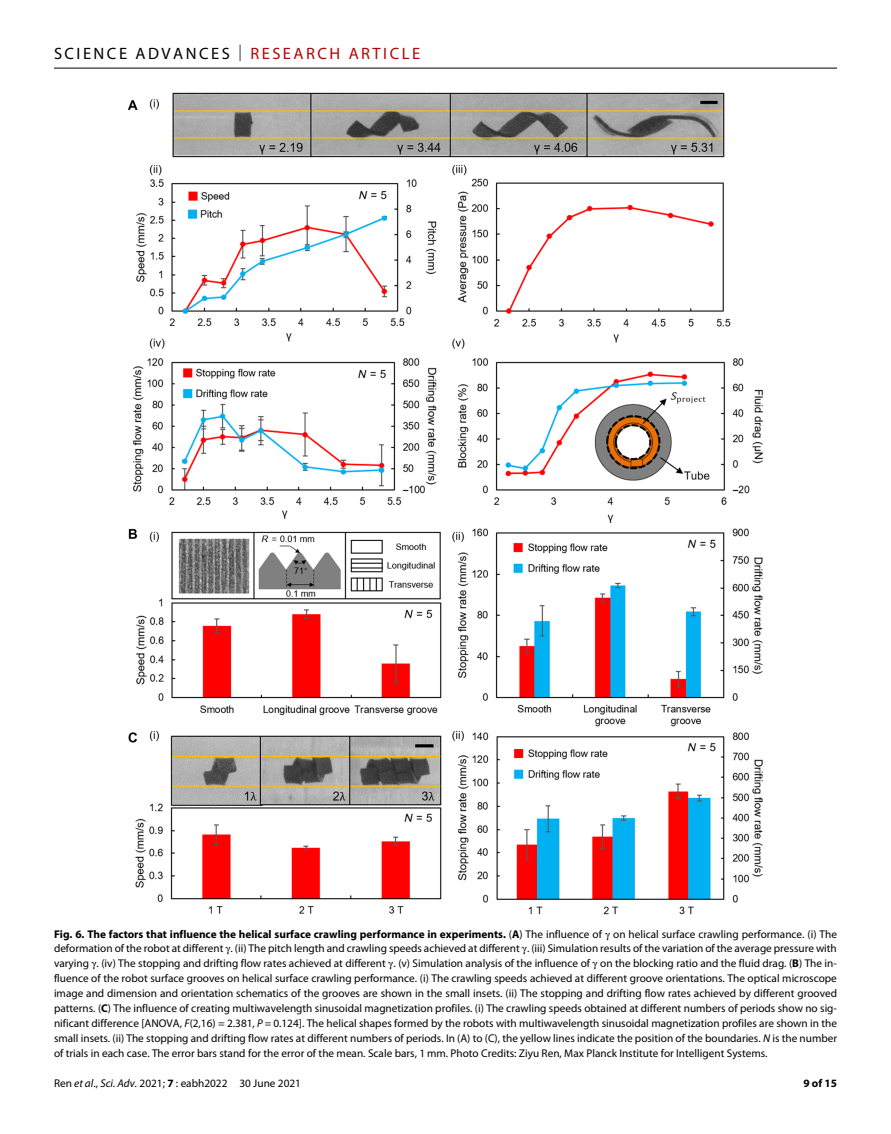
<style>
.page{position:relative;width:891px;height:1134px;background:#fff}
.page>*{position:absolute;margin:0;border:0;box-sizing:border-box;transform-origin:0 0}
.t1{font:16.5px "Myriad Pro";letter-spacing:.15em;color:#000}
.t2{font:11.25px/15px "Myriad Pro";color:#000;text-align:justify}
.t3{font:700 11.25px "Myriad Pro";color:#000}
.s1{font-weight:300}
.s2{color:#b10508}
.s3{font-weight:700}
.s4{font-style:italic}
</style>
<div class="page">
<hr style="left:54px;top:68px;width:783px;height:1px;background:#000">
<img style="left:128px;top:92px;width:635px;height:823px">
<h1 class="t1" style="left:54px;top:40px;width:368px">SCIENCE ADVANCES <span class="s1">|</span> <span class="s2">RESEARCH ARTICLE</span></h1>
<p class="t2" style="left:54px;top:926px;width:785px"><span class="s3">Fig. 6. The factors that influence the helical surface crawling performance in experiments.</span> (<span class="s3">A</span>) The influence of on helical surface crawling performance. (i) The deformation of the robot at different . (ii) The pitch length and crawling speeds achieved at different . (iii) Simulation results of the variation of the average pressure with varying . (iv) The stopping and drifting flow rates achieved at different . (v) Simulation analysis of the influence of on the blocking ratio and the fluid drag. (<span class="s3">B</span>) The in&shy;fluence of the robot surface grooves on helical surface crawling performance. (i) The crawling speeds achieved at different groove orientations. The optical microscope image and dimension and orientation schematics of the grooves are shown in the small insets. (ii) The stopping and drifting flow rates achieved by different grooved patterns. (<span class="s3">C</span>) The influence of creating multiwavelength sinusoidal magnetization profiles. (i) The crawling speeds obtained at different numbers of periods show no sig&shy;nificant difference [ANOVA, <span class="s4">F</span>(2,16) = 2.381, <span class="s4">P</span> = 0.124]. The helical shapes formed by the robots with multiwavelength sinusoidal magnetization profiles are shown in the small insets. (ii) The stopping and drifting flow rates at different numbers of periods. In (A) to (C), the yellow lines indicate the position of the boundaries. <span class="s4">N</span> is the number of trials in each case. The error bars stand for the error of the mean. Scale bars, 1 mm. Photo Credits: Ziyu Ren, Max Planck Institute for Intelligent Systems.</p>
<p class="t2" style="left:54px;top:1076px;width:249px">Ren <span class="s4">et al</span>., <span class="s4">Sci. Adv.</span> 2021; <span class="s3">7</span> : eabh2022 30 June 2021</p>
<p class="t3" style="left:803px;top:1074px;width:35px">9 of 15</p>
</div>
